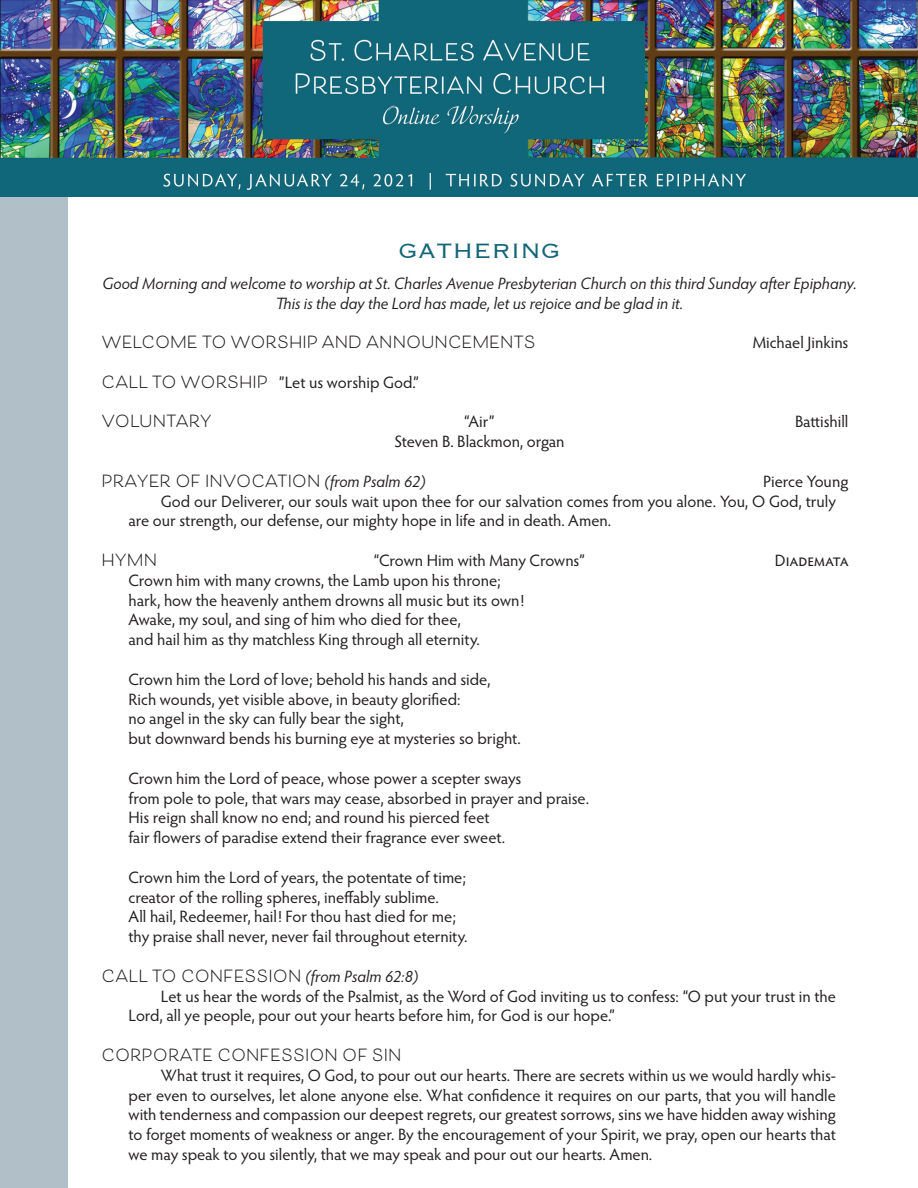
<style>
.page{position:relative;width:918px;height:1188px;background:#fff}
.page>*{position:absolute;margin:0;border:0;box-sizing:border-box;transform-origin:0 0}
.t1{font:300 27px "Copperplate";color:#126678}
.t2{font:16.5px/19.8px "Hypatia Sans Pro";color:#231f20}
.t3{font:italic 16.5px/19.8px "Hypatia Sans Pro";color:#231f20;text-align:center}
.t4{font:700 16.5px "Beloved Sans";color:#231f20}
.s1{font-family:"Beloved Sans";font-weight:700}
.s2{font-family:"Hypatia Sans Pro";font-weight:400;font-style:italic}
</style>
<div class="page">
<div style="left:0;top:189px;width:68px;height:999px;background:#b0bfc8"></div>
<img style="left:0;top:1px;width:918px;height:196px">
<h1 class="t1" style="left:399px;top:233px;width:163px">GATHERING</h1>
<p class="t3" style="left:103px;top:273px;width:756px">Good Morning and welcome to worship at St. Charles Avenue Presbyterian Church on this third Sunday after Epiphany.<br>This is the day the Lord has made, let us rejoice and be glad in it.</p>
<p class="t4" style="left:102px;top:333px;width:436px">WELCOME TO WORSHIP AND ANNOUNCEMENTS</p>
<p class="t2" style="left:753px;top:332px;width:97px">Michael Jinkins</p>
<p class="t2" style="left:102px;top:372px;width:319px"><span class="s1">CALL TO WORSHIP</span> ”Let us worship God.”</p>
<p class="t4" style="left:102px;top:412px;width:112px">VOLUNTARY</p>
<p class="t2" style="left:464px;top:411px;width:32px">“Air”</p>
<p class="t2" style="left:795px;top:411px;width:55px">Battishill</p>
<p class="t2" style="left:394px;top:431px;width:172px">Steven B. Blackmon, organ</p>
<p class="t4" style="left:102px;top:471px;width:325px">PRAYER OF INVOCATION <span class="s2">(from Psalm 62)</span></p>
<p class="t2" style="left:763px;top:471px;width:87px">Pierce Young</p>
<p class="t2" style="left:161px;top:490px;width:677px">God our Deliverer, our souls wait upon thee for our salvation comes from you alone. You, O God, truly</p>
<p class="t2" style="left:129px;top:510px;width:484px">are our strength, our defense, our mighty hope in life and in death. Amen.</p>
<p class="t4" style="left:102px;top:551px;width:57px">HYMN</p>
<p class="t2" style="left:374px;top:550px;width:213px">“Crown Him with Many Crowns”</p>
<p class="t2" style="left:775px;top:550px;width:75px">Diademata</p>
<p class="t2" style="left:129px;top:570px;width:397px">Crown him with many crowns, the Lamb upon his throne; hark, how the heavenly anthem drowns all music but its own!<br>Awake, my soul, and sing of him who died for thee,<br>and hail him as thy matchless King through all eternity.</p>
<p class="t2" style="left:129px;top:669px;width:394px">Crown him the Lord of love; behold his hands and side, Rich wounds, yet visible above, in beauty glorified:<br>no angel in the sky can fully bear the sight,<br>but downward bends his burning eye at mysteries so bright.</p>
<p class="t2" style="left:129px;top:768px;width:462px">Crown him the Lord of peace, whose power a scepter sways<br>from pole to pole, that wars may cease, absorbed in prayer and praise.<br>His reign shall know no end; and round his pierced feet<br>fair flowers of paradise extend their fragrance ever sweet.</p>
<p class="t2" style="left:129px;top:867px;width:341px">Crown him the Lord of years, the potentate of time; creator of the rolling spheres, ineffably sublime.<br>All hail, Redeemer, hail! For thou hast died for me; thy praise shall never, never fail throughout eternity.</p>
<p class="t4" style="left:102px;top:966px;width:318px">CALL TO CONFESSION <span class="s2">(from Psalm 62:8)</span></p>
<p class="t2" style="left:129px;top:985px;width:709px;text-indent:32px">Let us hear the words of the Psalmist, as the Word of God inviting us to confess: “O put your trust in the<br>Lord, all ye people, pour out your hearts before him, for God is our hope.”</p>
<p class="t4" style="left:102px;top:1046px;width:302px">CORPORATE CONFESSION OF SIN</p>
<p class="t2" style="left:129px;top:1065px;width:709px;text-align:justify;text-indent:32px">What trust it requires, O God, to pour out our hearts. There are secrets within us we would hardly whis&shy;per even to ourselves, let alone anyone else. What confidence it requires on our parts, that you will handle with tenderness and compassion our deepest regrets, our greatest sorrows, sins we have hidden away wishing to forget moments of weakness or anger. By the encouragement of your Spirit, we pray, open our hearts that we may speak to you silently, that we may speak and pour out our hearts. Amen.</p>
</div>
